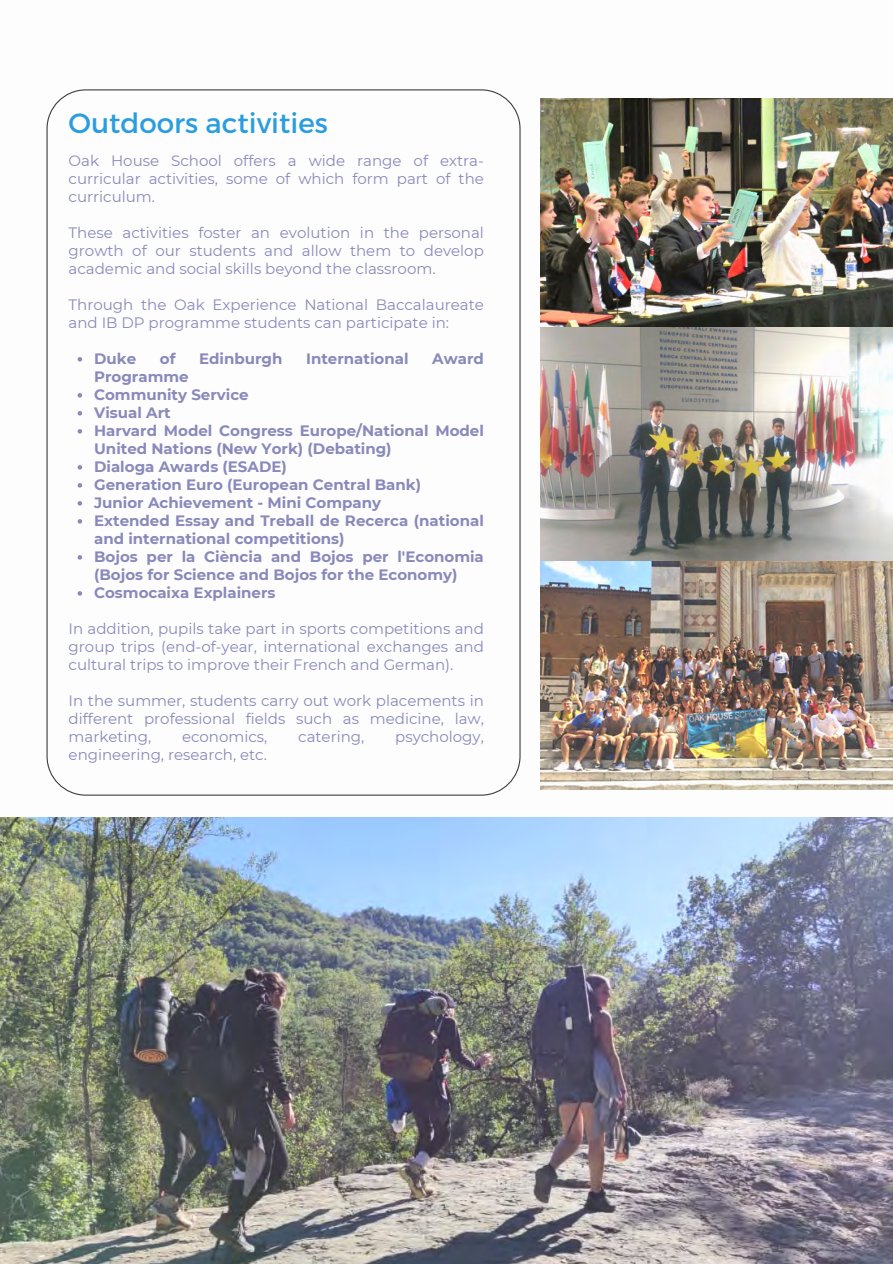
<style>
.page{position:relative;width:893px;height:1264px;background:#fff}
.page>*{position:absolute;margin:0;border:0;box-sizing:border-box;transform-origin:0 0}
.t1{font:27.75px "Montserrat";color:#2a9ddf}
.t2{font:15px/18px "Montserrat";color:#8989bb;text-align:justify}
.t3{font:700 15px/18px "Montserrat";color:#8989bb}
</style>
<div class="page">
<img style="left:0;top:817px;width:892px;height:446px">
<svg style="left:46px;top:89px;width:474px;height:706px"></svg>
<img style="left:541px;top:560px;width:351px;height:229px">
<svg style="left:78px;top:357px;width:4px;height:4px"></svg>
<svg style="left:78px;top:393px;width:4px;height:4px"></svg>
<svg style="left:78px;top:411px;width:4px;height:4px"></svg>
<svg style="left:78px;top:429px;width:4px;height:4px"></svg>
<svg style="left:78px;top:465px;width:4px;height:4px"></svg>
<svg style="left:78px;top:483px;width:4px;height:4px"></svg>
<svg style="left:78px;top:501px;width:4px;height:4px"></svg>
<svg style="left:78px;top:519px;width:4px;height:4px"></svg>
<svg style="left:78px;top:555px;width:4px;height:4px"></svg>
<svg style="left:78px;top:591px;width:4px;height:4px"></svg>
<img style="left:541px;top:98px;width:351px;height:229px">
<img style="left:541px;top:327px;width:351px;height:233px">
<h1 class="t1" style="left:69px;top:105px;width:261px">Outdoors activities</h1>
<p class="t2" style="left:69px;top:151px;width:417px">Oak House School offers a wide range of extra&shy;curricular activities, some of which form part of the curriculum.</p>
<p class="t2" style="left:69px;top:223px;width:417px">These activities foster an evolution in the personal growth of our students and allow them to develop academic and social skills beyond the classroom.</p>
<p class="t2" style="left:69px;top:295px;width:417px">Through the Oak Experience National Baccalaureate and IB DP programme students can participate in:</p>
<p class="t3" style="left:94px;top:349px;width:44px">Duke</p>
<p class="t3" style="left:160px;top:349px;width:17px">of</p>
<p class="t3" style="left:199px;top:349px;width:85px">Edinburgh</p>
<p class="t3" style="left:306px;top:349px;width:104px">International</p>
<p class="t3" style="left:432px;top:349px;width:53px">Award</p>
<p class="t3" style="left:94px;top:367px;width:391px">Programme<br>Community Service<br>Visual Art<br>Harvard Model Congress Europe/National Model<br>United Nations (New York) (Debating)<br>Dialoga Awards (ESADE)<br>Generation Euro (European Central Bank)<br>Junior Achievement - Mini Company<br>Extended Essay and Treball de Recerca (national and international competitions)<br>Bojos per la Ciència and Bojos per l'Economia (Bojos for Science and Bojos for the Economy)<br>Cosmocaixa Explainers</p>
<p class="t2" style="left:69px;top:619px;width:417px">In addition, pupils take part in sports competitions and group trips (end-of-year, international exchanges and cultural trips to improve their French and German).</p>
<p class="t2" style="left:69px;top:691px;width:417px">In the summer, students carry out work placements in different professional fields such as medicine, law, marketing,</p>
<p class="t2" style="left:182px;top:727px;width:87px">economics,</p>
<p class="t2" style="left:298px;top:727px;width:68px">catering,</p>
<p class="t2" style="left:395px;top:727px;width:90px">psychology,</p>
<p class="t2" style="left:69px;top:745px;width:200px">engineering, research, etc.</p>
</div>
